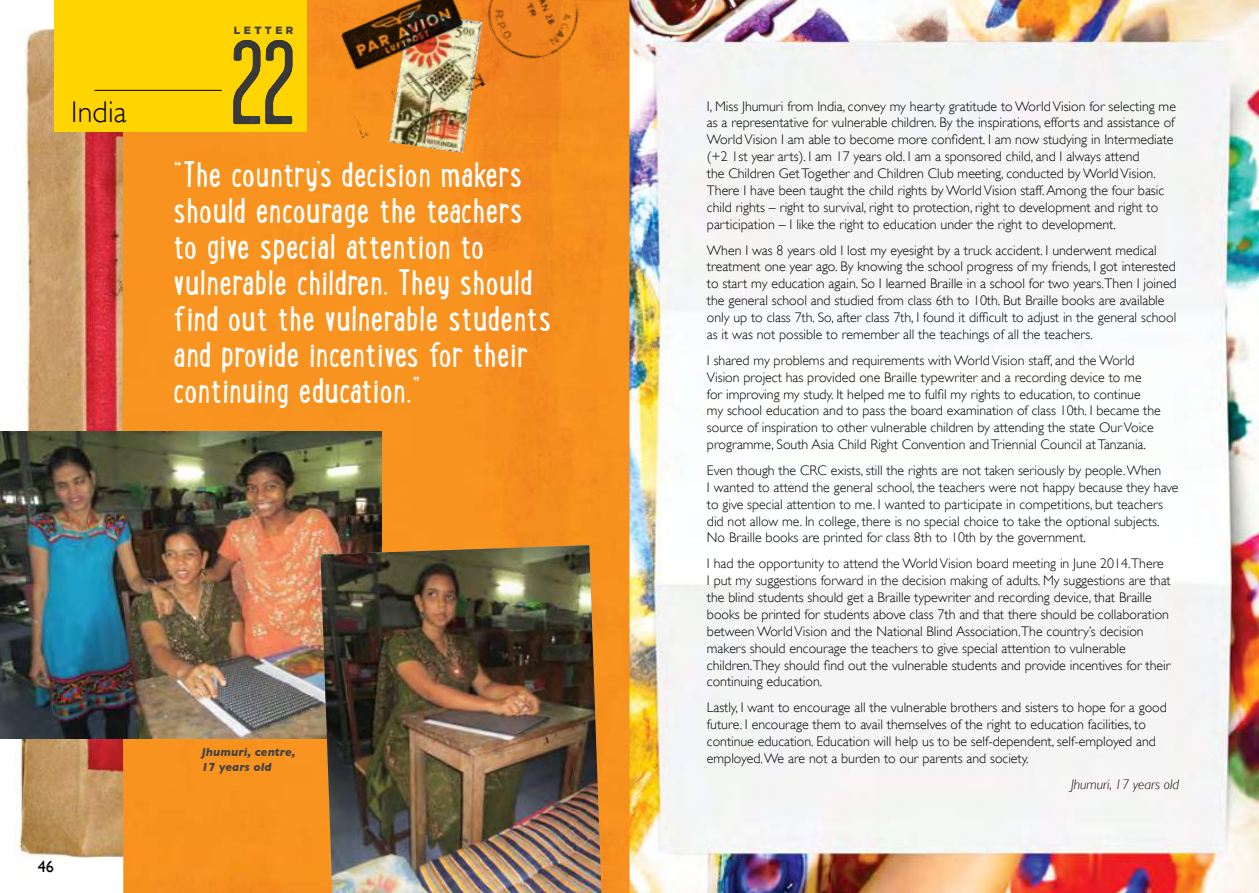
<style>
.page{position:relative;width:1259px;height:893px;background:#fff}
.page>*{position:absolute;margin:0;border:0;box-sizing:border-box;transform-origin:0 0}
.t1{font:31.5px/36px "Lunch Box";letter-spacing:.005em;color:#fff}
.t2{font:300 30px "Gill Sans";letter-spacing:.005em;color:#000}
.t3{font:16.35px "Gill Sans";color:#000}
.t4{font:300 13.8px/16.8px "Gill Sans";color:#000}
.t5{font:italic 300 13.8px "Gill Sans";color:#000}
.t6{font:italic 700 12px/15px "Gill Sans";letter-spacing:.005em;color:#414042}
.t7{font:900 10.5px "Gotham";letter-spacing:.34em;color:#414042}
</style>
<div class="page">
<img style="left:629px;top:0;width:630px;height:893px">
<img style="left:14px;top:28px;width:108px;height:831px">
<div style="left:122px;top:0;width:507px;height:893px;background:#f8931f"></div>
<div style="left:54px;top:0;width:252px;height:132px;background:#fed401"></div>
<img style="left:0;top:431px;width:381px;height:307px">
<img style="left:233px;top:40px;width:59px;height:84px">
<hr style="left:94px;top:90px;width:128px;height:1px;background:#000">
<img style="left:320px;top:545px;width:281px;height:348px">
<img style="left:389px;top:138px;width:93px;height:15px">
<img style="left:312px;top:0;width:281px;height:138px">
<h2 class="t2" style="left:71px;top:88px;width:57px">India</h2>
<p class="t7" style="left:234px;top:24px;width:61px">LETTER</p>
<h1 class="t1" style="left:173px;top:155px;width:380px">“The country’s decision makers should encourage the teachers to give special attention to vulnerable children. They should find out the vulnerable students and provide incentives for their continuing education.”</h1>
<p class="t3" style="left:38px;top:857px;width:18px">46</p>
<p class="t6" style="left:201px;top:744px;width:96px">Jhumuri, centre,<br>17 years old</p>
<p class="t4" style="left:707px;top:97px;width:470px">I, Miss Jhumuri from India, convey my hearty gratitude to World Vision for selecting me as a representative for vulnerable children. By the inspirations, efforts and assistance of World Vision I am able to become more confident. I am now studying in Intermediate (+2 1st year arts). I am 17 years old. I am a sponsored child, and I always attend<br>the Children Get Together and Children Club meeting, conducted by World Vision.<br>There I have been taught the child rights by World Vision staff. Among the four basic child rights – right to survival, right to protection, right to development and right to participation – I like the right to education under the right to development.</p>
<p class="t4" style="left:707px;top:241px;width:471px">When I was 8 years old I lost my eyesight by a truck accident. I underwent medical treatment one year ago. By knowing the school progress of my friends, I got interested to start my education again. So I learned Braille in a school for two years.Then I joined the general school and studied from class 6th to 10th. But Braille books are available only up to class 7th. So, after class 7th, I found it difficult to adjust in the general school as it was not possible to remember all the teachings of all the teachers.</p>
<p class="t4" style="left:707px;top:351px;width:455px">I shared my problems and requirements with World Vision staff, and the World Vision project has provided one Braille typewriter and a recording device to me<br>for improving my study. It helped me to fulfil my rights to education, to continue<br>my school education and to pass the board examination of class 10th. I became the source of inspiration to other vulnerable children by attending the state Our Voice programme, South Asia Child Right Convention and Triennial Council at Tanzania.</p>
<p class="t4" style="left:707px;top:461px;width:473px">Even though the CRC exists, still the rights are not taken seriously by people. When<br>I wanted to attend the general school, the teachers were not happy because they have to give special attention to me. I wanted to participate in competitions, but teachers did not allow me. In college, there is no special choice to take the optional subjects.<br>No Braille books are printed for class 8th to 10th by the government.</p>
<p class="t4" style="left:707px;top:555px;width:465px">I had the opportunity to attend the World Vision board meeting in June 2014.There<br>I put my suggestions forward in the decision making of adults. My suggestions are that the blind students should get a Braille typewriter and recording device, that Braille books be printed for students above class 7th and that there should be collaboration between World Vision and the National Blind Association.The country’s decision makers should encourage the teachers to give special attention to vulnerable children.They should find out the vulnerable students and provide incentives for their continuing education.</p>
<p class="t4" style="left:707px;top:699px;width:461px">Lastly, I want to encourage all the vulnerable brothers and sisters to hope for a good future. I encourage them to avail themselves of the right to education facilities, to continue education. Education will help us to be self-dependent, self-employed and employed. We are not a burden to our parents and society.</p>
<p class="t5" style="left:1071px;top:776px;width:110px">Jhumuri, 17 years old</p>
</div>
